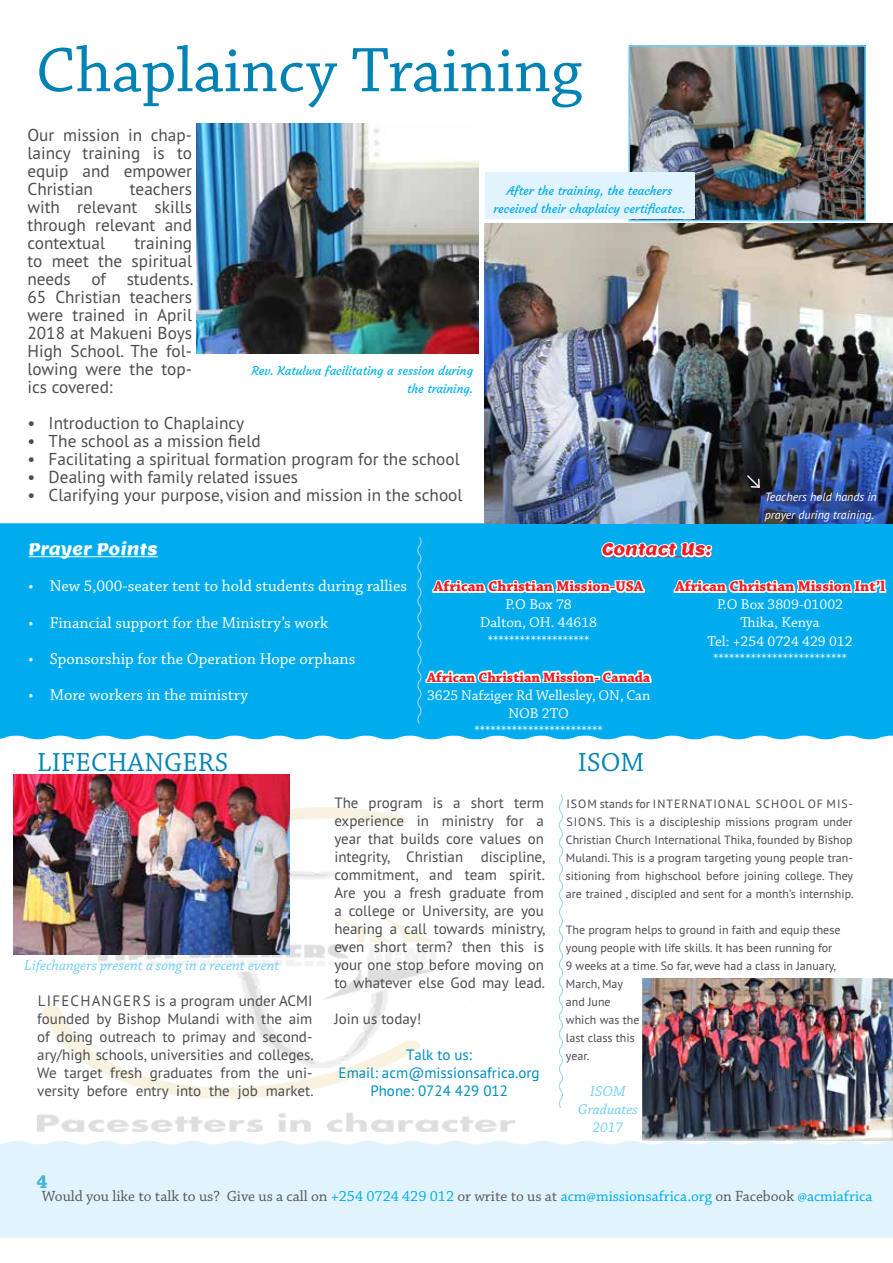
<style>
.page{position:relative;width:893px;height:1263px;background:#fff}
.page>*{position:absolute;margin:0;border:0;box-sizing:border-box;transform-origin:0 0}
.t1{font:66.15px "Chaparral Pro";color:#0083b4}
.t2{font:27.45px "Chaparral Pro";letter-spacing:.005em;color:#0083b4}
.t3{font:700 19.8px "Chaparral Pro";color:#46b3da}
.t4{font:17.25px/18px "PT Sans";color:#4d4d4f;text-align:justify}
.t5{font:16.5px "Chaparral Pro";color:#fff}
.t6{font:16.5px "Lemon";color:#fff}
.t7{font:16.5px "Lemon";color:#ed1d24}
.t8{font:15.45px "Chaparral Pro";letter-spacing:-.005em;color:#58595b}
.t9{font:15px/18px "PT Sans";color:#4d4d4f;text-align:justify}
.t10{font:15px/18px "Chaparral Pro";color:#fff;text-align:center}
.t11{font:italic 15px/18px "Chaparral Pro";color:#6dcff6;text-align:center}
.t12{font:700 15px "Chaparral Pro";color:#ed1d24}
.t13{font:15px/18px "PT Sans";color:#008fbe;text-align:center}
.t14{font:700 14.25px "Chaparral Pro";color:#ed1d24}
.t15{font:12px/18px "PT Sans";color:#4d4d4f;text-align:justify}
.t16{font:12px/18px "Courgette";color:#00aced;text-align:center}
.t17{font:12px/18px "Courgette";color:#00b4ef;text-align:right}
.t18{font:italic 12px/18px "PT Sans";color:#fff}
.s1{color:#00aced}
</style>
<div class="page">
<img style="left:37px;top:807px;width:477px;height:324px">
<img style="left:14px;top:775px;width:276px;height:179px">
<div style="left:0;top:523px;width:893px;height:216px;background:#00aced"></div>
<div style="left:0;top:1141px;width:893px;height:96px;background:#e1f4fd"></div>
<hr style="left:29px;top:556px;width:129px;height:1px;background:#fff">
<img style="left:642px;top:978px;width:250px;height:163px">
<img style="left:485px;top:224px;width:408px;height:299px">
<svg style="left:746px;top:474px;width:15px;height:15px"></svg>
<img style="left:631px;top:48px;width:232px;height:170px">
<div style="left:628px;top:45px;width:238px;height:176px;border:2px solid #6dcff6"></div>
<img style="left:197px;top:123px;width:281px;height:230px">
<div style="left:485px;top:172px;width:209px;height:47px;background:#e1f4fd"></div>
<svg style="left:416px;top:536px;width:472px;height:189px;background:#17b3ee"></svg>
<svg style="left:558px;top:794px;width:5px;height:315px"></svg>
<h1 class="t1" style="left:36px;top:34px;width:547px">Chaplaincy Training</h1>
<p class="t4" style="left:27px;top:126px;width:166px">Our mission in chap&shy;laincy training is to equip and empower Christian</p>
<p class="t4" style="left:27px;top:180px;width:166px;text-indent:102px">teachers with relevant skills through relevant and contextual</p>
<p class="t4" style="left:27px;top:234px;width:167px;text-indent:107px">training to meet the spiritual needs of students.<br>65 Christian teachers were trained in April 2018 at Makueni Boys High School. The fol&shy;lowing were the top&shy;ics covered:</p>
<p class="t17" style="left:251px;top:362px;width:223px">Rev. Katulwa facilitating a session during the training.</p>
<p class="t4" style="left:27px;top:414px;width:218px">• Introduction to Chaplaincy</p>
<p class="t4" style="left:27px;top:432px;width:235px">• The school as a mission field</p>
<p class="t4" style="left:27px;top:450px;width:434px">• Facilitating a spiritual formation program for the school</p>
<p class="t4" style="left:27px;top:468px;width:272px">• Dealing with family related issues</p>
<p class="t4" style="left:27px;top:486px;width:437px">• Clarifying your purpose, vision and mission in the school</p>
<p class="t16" style="left:493px;top:182px;width:194px">After the training, the teachers received their chaplaicy certificates.</p>
<p class="t18" style="left:765px;top:488px;width:114px">Teachers hold hands in prayer during training.</p>
<p class="t6" style="left:29px;top:539px;width:131px">Prayer Points</p>
<p class="t5" style="left:29px;top:577px;width:380px">• New 5,000-seater tent to hold students during rallies</p>
<p class="t5" style="left:29px;top:613px;width:301px">• Financial support for the Ministry’s work</p>
<p class="t5" style="left:29px;top:649px;width:328px">• Sponsorship for the Operation Hope orphans</p>
<p class="t5" style="left:29px;top:685px;width:221px">• More workers in the ministry</p>
<p class="t7" style="left:602px;top:539px;width:110px">Contact Us:</p>
<p class="t12" style="left:434px;top:578px;width:211px">African Christian Mission-USA</p>
<p class="t10" style="left:480px;top:596px;width:118px">P.O Box 78<br>Dalton, OH. 44618 *******************</p>
<p class="t14" style="left:427px;top:669px;width:225px">African Christian Mission- Canada</p>
<p class="t10" style="left:427px;top:686px;width:225px">3625 Nafziger Rd Wellesley, ON, Can<br>NOB 2TO<br>************************</p>
<p class="t12" style="left:675px;top:578px;width:211px">African Christian Mission Int’l</p>
<p class="t10" style="left:708px;top:596px;width:147px">P.O Box 3809-01002<br>Thika, Kenya<br>Tel: +254 0724 429 012 *************************</p>
<h2 class="t2" style="left:37px;top:747px;width:193px">LIFECHANGERS</h2>
<h2 class="t2" style="left:578px;top:747px;width:68px">ISOM</h2>
<p class="t11" style="left:24px;top:956px;width:257px">Lifechangers present a song in a recent event</p>
<p class="t9" style="left:37px;top:991px;width:278px">LIFECHANGERS is a program under ACMI founded by Bishop Mulandi with the aim of doing outreach to primay and second&shy;ary/high schools, universities and colleges.<br>We target fresh graduates from the uni&shy;versity before entry into the job market.</p>
<p class="t9" style="left:334px;top:793px;width:212px">The program is a short term experience in ministry for a year that builds core values on integrity, Christian discipline, commitment, and team spirit.<br>Are you a fresh graduate from a college or University, are you hearing a call towards ministry, even short term? then this is your one stop before moving on to whatever else God may lead.</p>
<p class="t9" style="left:334px;top:1009px;width:89px">Join us today!</p>
<p class="t13" style="left:339px;top:1045px;width:203px">Talk to us:<br>Email: acm@missionsafrica.org<br>Phone: 0724 429 012</p>
<p class="t15" style="left:566px;top:794px;width:289px">ISOM stands for INTERNATIONAL SCHOOL OF MIS-SIONS. This is a discipleship missions program under Christian Church International Thika, founded by Bishop Mulandi. This is a program targeting young people tran&shy;sitioning from highschool before joining college. They are trained , discipled and sent for a month’s internship.</p>
<p class="t15" style="left:566px;top:920px;width:276px;text-align:left">The program helps to ground in faith and equip these young people with life skills. It has been running for<br>9 weeks at a time. So far, weve had a class in January,<br>March, May<br>and June<br>which was the<br>last class this<br>year.</p>
<p class="t11" style="left:578px;top:1082px;width:61px">ISOM<br>Graduates<br>2017</p>
<h3 class="t3" style="left:36px;top:1170px;width:13px">4</h3>
<p class="t8" style="left:42px;top:1187px;width:832px">Would you like to talk to us? Give us a call on <span class="s1">+254 0724 429 012</span> or write to us at <span class="s1">acm@missionsafrica.org</span> on Facebook <span class="s1">@acmiafrica</span></p>
</div>
